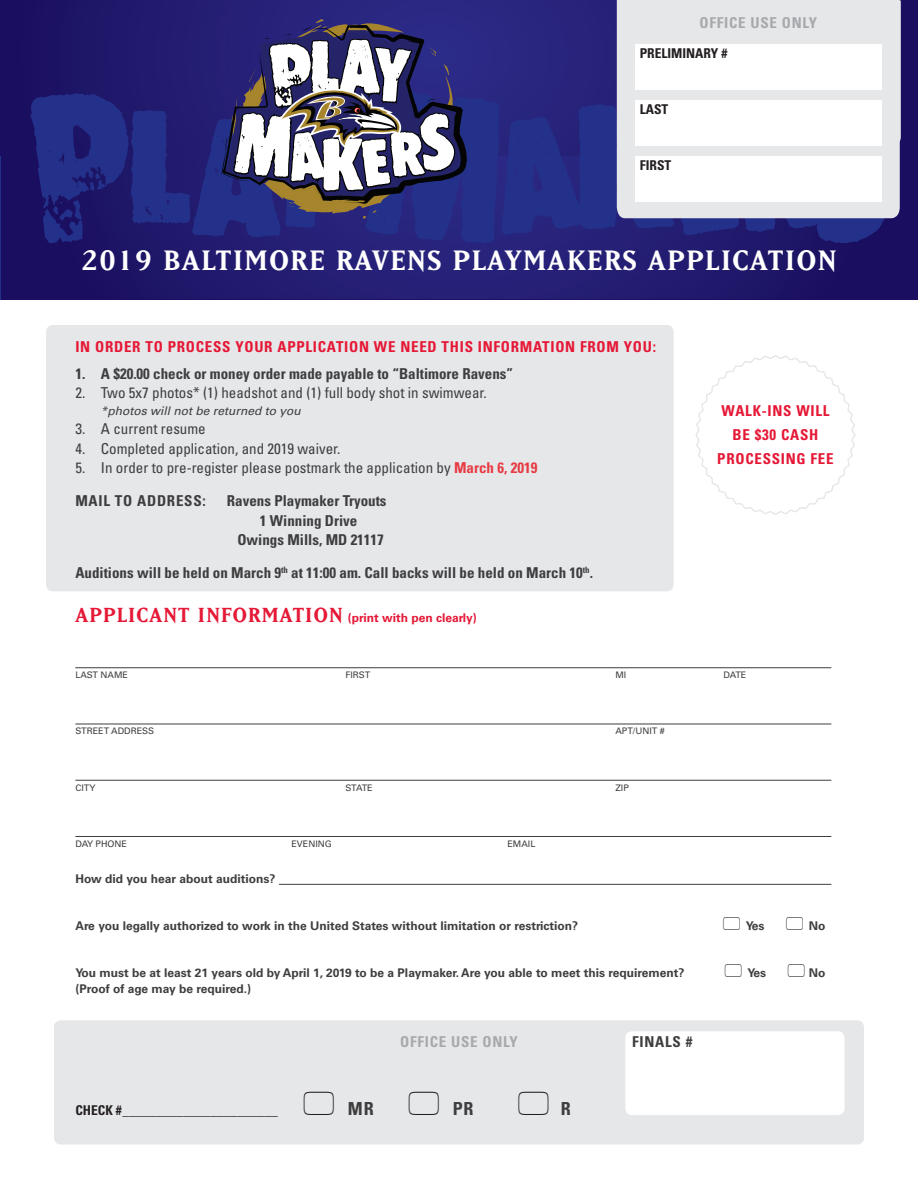
<style>
.page{position:relative;width:918px;height:1188px;background:#fff}
.page>*{position:absolute;margin:0;border:0;box-sizing:border-box;transform-origin:0 0}
.t1{font:33px "Matrix Bold Small Caps";letter-spacing:.05em;color:#fff}
.t2{font:700 condensed 18px "Univers LT Std";color:#3e3e3f}
.t3{font:700 condensed 15px/19.5px "Univers LT Std";color:#3e3e3f;text-align:center}
.t4{font:condensed 15px "Univers LT Std";color:#3e3e3f}
.t5{font:700 condensed 15px/24px "Univers LT Std";letter-spacing:.05em;color:#e51836;text-align:center}
.t6{font:700 condensed 15px "Univers LT Std";letter-spacing:.05em;color:#a8a9ad}
.t7{font:700 condensed 15px "Univers LT Std";letter-spacing:.05em;color:#3e3e3f}
.t8{font:700 condensed 13.5px "Univers LT Std";color:#231f20}
.t9{font:700 12px "Univers LT Std";color:#3e3e3f}
.t10{font:700 12px "Univers LT Std";color:#e51836}
.t11{font:italic 12px "Univers LT Std";color:#3e3e3f}
.t12{font:9px "Univers LT Std";color:#3e3e3f}
.s1{font-weight:700;color:#e73b43}
.s2{font-family:"Matrix Bold Small Caps";font-weight:400;font-size:24px}
</style>
<div class="page">
<svg style="left:695px;top:355px;width:161px;height:160px"></svg>
<div style="left:46px;top:325px;width:628px;height:266px;background:#e6e7e9;border-radius:7px"></div>
<div style="left:869px;top:0;width:49px;height:299px;background:#1a0e60"></div>
<img style="left:1px;top:155px;width:868px;height:144px">
<div style="left:1px;top:0;width:29px;height:155px;background:#1a0e60"></div>
<svg style="left:30px;top:0;width:871px;height:243px"></svg>
<hr style="left:75px;top:667px;width:756px;height:1px;background:#3e3e3f">
<hr style="left:75px;top:724px;width:756px;height:1px;background:#3e3e3f">
<hr style="left:75px;top:780px;width:756px;height:1px;background:#3e3e3f">
<hr style="left:75px;top:836px;width:756px;height:1px;background:#3e3e3f">
<hr style="left:279px;top:884px;width:552px;height:1px;background:#3e3e3f">
<div style="left:617px;top:0;width:283px;height:218px;background:#e6e7e9"></div>
<div style="left:635px;top:156px;width:246px;height:46px;background:#fff"></div>
<div style="left:635px;top:100px;width:246px;height:46px;background:#fff"></div>
<div style="left:635px;top:44px;width:246px;height:46px;background:#fff"></div>
<div style="left:54px;top:1020px;width:810px;height:124px;background:#e6e7e9;border-radius:7px"></div>
<div style="left:625px;top:1031px;width:220px;height:84px;background:#fff;border-radius:7px"></div>
<p class="t6" style="left:731px;top:10px;width:119px">OFFICE USE ONLY</p>
<p class="t6" style="left:699px;top:13px;width:119px">OFFICE USE ONLY</p>
<p class="t8" style="left:636px;top:37px;width:48px">CHECK #</p>
<p class="t8" style="left:640px;top:45px;width:89px">PRELIMINARY #</p>
<p class="t8" style="left:640px;top:101px;width:30px">LAST</p>
<p class="t8" style="left:651px;top:109px;width:33px">FIRST</p>
<p class="t8" style="left:640px;top:157px;width:33px">FIRST</p>
<h1 class="t1" style="left:82px;top:247px;width:756px">2019 BALTIMORE RAVENS PLAYMAKERS APPLICATION</h1>
<p class="t5" style="left:75px;top:335px;width:582px">IN ORDER TO PROCESS YOUR APPLICATION WE NEED THIS INFORMATION FROM YOU:</p>
<p class="t3" style="left:75px;top:363px;width:439px">1. A $20.00 check or money order made payable to “Baltimore Ravens”</p>
<p class="t4" style="left:75px;top:383px;width:413px">2. Two 5x7 photos* (1) headshot and (1) full body shot in swimwear.</p>
<p class="t11" style="left:101px;top:403px;width:202px">*photos will not be returned to you</p>
<p class="t4" style="left:75px;top:419px;width:132px">3. A current resume</p>
<p class="t4" style="left:75px;top:439px;width:267px">4. Completed application, and 2019 waiver.</p>
<p class="t4" style="left:75px;top:458px;width:464px">5. In order to pre-register please postmark the application by <span class="s1">March 6, 2019</span></p>
<p class="t7" style="left:75px;top:492px;width:132px">MAIL TO ADDRESS:</p>
<p class="t3" style="left:227px;top:491px;width:161px">Ravens Playmaker Tryouts<br>1 Winning Drive<br>Owings Mills, MD 21117</p>
<p class="t3" style="left:75px;top:563px;width:519px">Auditions will be held on March 9<sup>th</sup> at 11:00 am. Call backs will be held on March 10<sup>th</sup>.</p>
<p class="t10" style="left:75px;top:611px;width:403px"><span class="s2">APPLICANT INFORMATION</span> (print with pen clearly)</p>
<p class="t5" style="left:717px;top:399px;width:118px">WALK-INS WILL<br>BE $30 CASH<br>PROCESSING FEE</p>
<p class="t12" style="left:75px;top:670px;width:54px">LAST NAME</p>
<p class="t12" style="left:345px;top:670px;width:26px">FIRST</p>
<p class="t12" style="left:615px;top:670px;width:12px">MI</p>
<p class="t12" style="left:723px;top:670px;width:25px">DATE</p>
<p class="t12" style="left:75px;top:726px;width:80px">STREET ADDRESS</p>
<p class="t12" style="left:615px;top:726px;width:51px">APT/UNIT #</p>
<p class="t12" style="left:75px;top:782px;width:22px">CITY</p>
<p class="t12" style="left:345px;top:782px;width:29px">STATE</p>
<p class="t12" style="left:615px;top:782px;width:15px">ZIP</p>
<p class="t12" style="left:75px;top:838px;width:53px">DAY PHONE</p>
<p class="t12" style="left:291px;top:838px;width:42px">EVENING</p>
<p class="t12" style="left:507px;top:838px;width:29px">EMAIL</p>
<p class="t9" style="left:75px;top:872px;width:202px">How did you hear about auditions?</p>
<p class="t9" style="left:75px;top:919px;width:504px">Are you legally authorized to work in the United States without limitation or restriction?</p>
<p class="t9" style="left:746px;top:919px;width:20px">Yes</p>
<p class="t9" style="left:809px;top:919px;width:18px">No</p>
<p class="t9" style="left:75px;top:966px;width:611px">You must be at least 21 years old by April 1, 2019 to be a Playmaker. Are you able to meet this requirement?</p>
<p class="t9" style="left:747px;top:966px;width:20px">Yes</p>
<p class="t9" style="left:809px;top:966px;width:18px">No</p>
<p class="t9" style="left:75px;top:982px;width:177px">(Proof of age may be required.)</p>
<p class="t6" style="left:400px;top:1033px;width:119px">OFFICE USE ONLY</p>
<p class="t8" style="left:75px;top:1102px;width:204px">CHECK #_______________________</p>
<h2 class="t2" style="left:348px;top:1098px;width:27px">MR</h2>
<h2 class="t2" style="left:453px;top:1098px;width:22px">PR</h2>
<h2 class="t2" style="left:561px;top:1098px;width:11px">R</h2>
<p class="t3" style="left:632px;top:1032px;width:62px">FINALS #</p>
</div>
